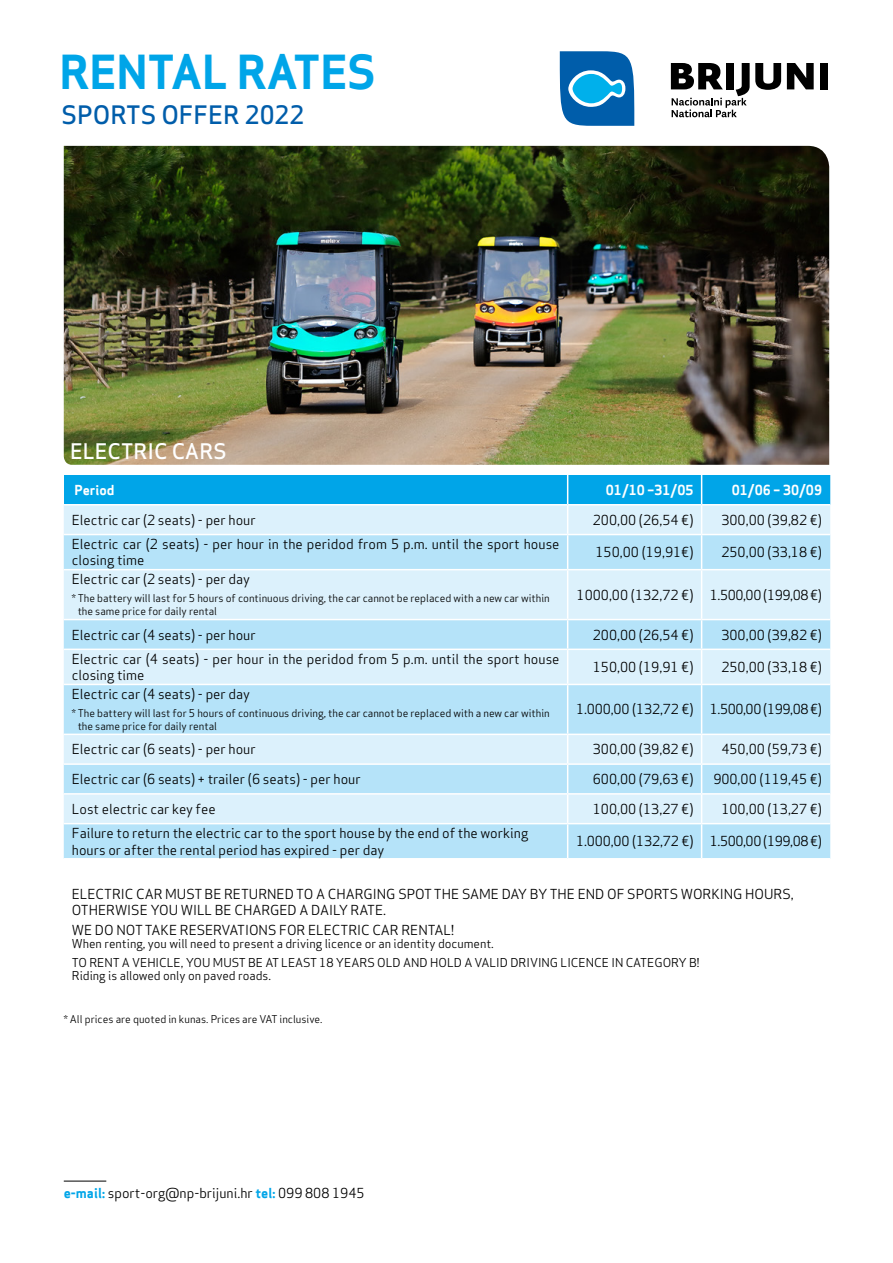
<style>
.page{position:relative;width:893px;height:1263px;background:#fff}
.page>*{position:absolute;margin:0;border:0;box-sizing:border-box;transform-origin:0 0}
.t1{font:700 45.9px "Apex Sans";color:#00a5e8}
.t2{font:500 24.9px "Apex Sans";color:#005daa}
.t3{font:500 21px "Apex Sans";color:#fff}
.t4{font:13.5px/16.5px "Apex Sans";color:#000}
.t5{font:13.5px "Apex Sans";letter-spacing:-.02em;color:#000}
.t6{font:700 13.5px "Apex Sans";color:#fff}
.t7{font:12px/19.2px "Apex Sans";color:#000}
.t8{font:10.5px/13.5px "Apex Sans";color:#000}
.s1{font-weight:700;color:#00a5e8}
</style>
<div class="page">
<img style="left:64px;top:146px;width:765px;height:319px">
<svg style="left:559px;top:51px;width:269px;height:75px"></svg>
<hr style="left:64px;top:1181px;width:42px;height:1px;background:#000">
<div style="left:64px;top:475px;width:504px;height:30px;background:#00a5e8"></div>
<div style="left:64px;top:505px;width:503px;height:29px;background:#dcf1fc"></div>
<svg style="left:64px;top:535px;width:766px;height:323px;background:#c6e9fa"></svg>
<hr style="left:64px;top:504px;width:504px;height:1px;background:#fff">
<hr style="left:567px;top:535px;width:1px;height:34px;background:#fff">
<hr style="left:701px;top:535px;width:1px;height:34px;background:#fff">
<hr style="left:64px;top:569px;width:504px;height:1px;background:#fff">
<hr style="left:568px;top:569px;width:134px;height:1px;background:#fff">
<hr style="left:567px;top:570px;width:1px;height:49px;background:#fff">
<hr style="left:702px;top:569px;width:128px;height:1px;background:#fff">
<hr style="left:701px;top:570px;width:1px;height:49px;background:#fff">
<hr style="left:64px;top:619px;width:504px;height:1px;background:#fff">
<hr style="left:568px;top:619px;width:134px;height:1px;background:#fff">
<svg style="left:567px;top:620px;width:1px;height:28px"></svg>
<hr style="left:702px;top:619px;width:128px;height:1px;background:#fff">
<svg style="left:701px;top:620px;width:1px;height:28px"></svg>
<hr style="left:64px;top:648px;width:504px;height:2px;background:#fff">
<hr style="left:568px;top:648px;width:134px;height:2px;background:#fff">
<hr style="left:567px;top:650px;width:1px;height:34px;background:#fff">
<hr style="left:702px;top:648px;width:128px;height:2px;background:#fff">
<hr style="left:701px;top:650px;width:1px;height:34px;background:#fff">
<hr style="left:64px;top:684px;width:504px;height:1px;background:#fff">
<hr style="left:568px;top:684px;width:134px;height:1px;background:#fff">
<hr style="left:567px;top:685px;width:1px;height:49px;background:#fff">
<hr style="left:702px;top:684px;width:128px;height:1px;background:#fff">
<hr style="left:701px;top:685px;width:1px;height:49px;background:#fff">
<hr style="left:64px;top:734px;width:504px;height:1px;background:#fff">
<hr style="left:568px;top:734px;width:134px;height:1px;background:#fff">
<hr style="left:702px;top:734px;width:128px;height:1px;background:#fff">
<hr style="left:64px;top:763px;width:504px;height:2px;background:#fff">
<hr style="left:568px;top:763px;width:134px;height:2px;background:#fff">
<hr style="left:702px;top:763px;width:128px;height:2px;background:#fff">
<hr style="left:64px;top:793px;width:504px;height:2px;background:#fff">
<hr style="left:568px;top:793px;width:134px;height:2px;background:#fff">
<svg style="left:567px;top:735px;width:1px;height:88px"></svg>
<hr style="left:702px;top:793px;width:128px;height:2px;background:#fff">
<svg style="left:701px;top:735px;width:1px;height:88px"></svg>
<hr style="left:64px;top:823px;width:504px;height:1px;background:#fff">
<hr style="left:568px;top:823px;width:134px;height:1px;background:#fff">
<hr style="left:567px;top:824px;width:1px;height:34px;background:#fff">
<hr style="left:702px;top:823px;width:128px;height:1px;background:#fff">
<hr style="left:701px;top:824px;width:1px;height:34px;background:#fff">
<svg style="left:567px;top:475px;width:263px;height:59px;background:#70cbf2"></svg>
<hr style="left:568px;top:504px;width:134px;height:1px;background:#fff">
<hr style="left:702px;top:504px;width:128px;height:1px;background:#fff">
<h1 class="t1" style="left:60px;top:42px;width:318px">RENTAL RATES</h1>
<h2 class="t2" style="left:62px;top:93px;width:244px">SPORTS OFFER 2022</h2>
<h3 class="t3" style="left:70px;top:432px;width:158px">ELECTRIC CARS</h3>
<p class="t6" style="left:75px;top:481px;width:41px">Period</p>
<p class="t6" style="left:606px;top:481px;width:89px">01/10 –31/05</p>
<p class="t6" style="left:732px;top:481px;width:92px">01/06 – 30/09</p>
<p class="t4" style="left:72px;top:510px;width:185px">Electric car (2 seats) - per hour</p>
<p class="t4" style="left:593px;top:510px;width:102px">200,00 (26,54 €)</p>
<p class="t4" style="left:721px;top:510px;width:102px">300,00 (39,82 €)</p>
<p class="t4" style="left:72px;top:534px;width:489px">Electric car (2 seats) - per hour in the peridod from 5 p.m. until the sport house closing time</p>
<p class="t4" style="left:595px;top:543px;width:100px">150,00 (19,91€)</p>
<p class="t4" style="left:721px;top:543px;width:102px">250,00 (33,18 €)</p>
<p class="t4" style="left:72px;top:569px;width:180px">Electric car (2 seats) - per day</p>
<p class="t8" style="left:78px;top:590px;width:474px;text-indent:-6px">* The battery will last for 5 hours of continuous driving, the car cannot be replaced with a new car within the same price for daily rental</p>
<p class="t4" style="left:577px;top:585px;width:247px">1000,00 (132,72 €) 1.500,00 (199,08 €)</p>
<p class="t4" style="left:72px;top:625px;width:185px">Electric car (4 seats) - per hour</p>
<p class="t4" style="left:593px;top:625px;width:102px">200,00 (26,54 €)</p>
<p class="t4" style="left:721px;top:625px;width:102px">300,00 (39,82 €)</p>
<p class="t4" style="left:72px;top:649px;width:489px">Electric car (4 seats) - per hour in the peridod from 5 p.m. until the sport house closing time</p>
<p class="t4" style="left:593px;top:657px;width:102px">150,00 (19,91 €)</p>
<p class="t4" style="left:721px;top:657px;width:102px">250,00 (33,18 €)</p>
<p class="t4" style="left:72px;top:684px;width:180px">Electric car (4 seats) - per day</p>
<p class="t8" style="left:78px;top:705px;width:474px;text-indent:-6px">* The battery will last for 5 hours of continuous driving, the car cannot be replaced with a new car within the same price for daily rental</p>
<p class="t5" style="left:576px;top:698px;width:248px">1.000,00 (132,72 €) 1.500,00 (199,08 €)</p>
<p class="t4" style="left:72px;top:740px;width:185px">Electric car (6 seats) - per hour</p>
<p class="t4" style="left:593px;top:740px;width:102px">300,00 (39,82 €)</p>
<p class="t4" style="left:721px;top:740px;width:102px">450,00 (59,73 €)</p>
<p class="t4" style="left:72px;top:769px;width:290px">Electric car (6 seats) + trailer (6 seats) - per hour</p>
<p class="t4" style="left:593px;top:769px;width:102px">600,00 (79,63 €)</p>
<p class="t4" style="left:713px;top:769px;width:110px">900,00 (119,45 €)</p>
<p class="t4" style="left:72px;top:799px;width:145px">Lost electric car key fee</p>
<p class="t4" style="left:593px;top:799px;width:102px">100,00 (13,27 €)</p>
<p class="t4" style="left:721px;top:799px;width:102px">100,00 (13,27 €)</p>
<p class="t4" style="left:72px;top:823px;width:458px">Failure to return the electric car to the sport house by the end of the working hours or after the rental period has expired - per day</p>
<p class="t5" style="left:576px;top:830px;width:248px">1.000,00 (132,72 €) 1.500,00 (199,08 €)</p>
<p class="t4" style="left:72px;top:884px;width:723px">ELECTRIC CAR MUST BE RETURNED TO A CHARGING SPOT THE SAME DAY BY THE END OF SPORTS WORKING HOURS,<br>OTHERWISE YOU WILL BE CHARGED A DAILY RATE.</p>
<p class="t4" style="left:72px;top:920px;width:384px">WE DO NOT TAKE RESERVATIONS FOR ELECTRIC CAR RENTAL!</p>
<p class="t7" style="left:72px;top:932px;width:629px">When renting, you will need to present a driving licence or an identity document.<br>TO RENT A VEHICLE, YOU MUST BE AT LEAST 18 YEARS OLD AND HOLD A VALID DRIVING LICENCE IN CATEGORY B!</p>
<p class="t7" style="left:72px;top:964px;width:201px">Riding is allowed only on paved roads.</p>
<p class="t8" style="left:64px;top:1011px;width:260px">* All prices are quoted in kunas. Prices are VAT inclusive.</p>
<p class="t4" style="left:64px;top:1184px;width:302px"><span class="s1">e-mail:</span> sport-org@np-brijuni.hr <span class="s1">tel:</span> 099 808 1945</p>
</div>
